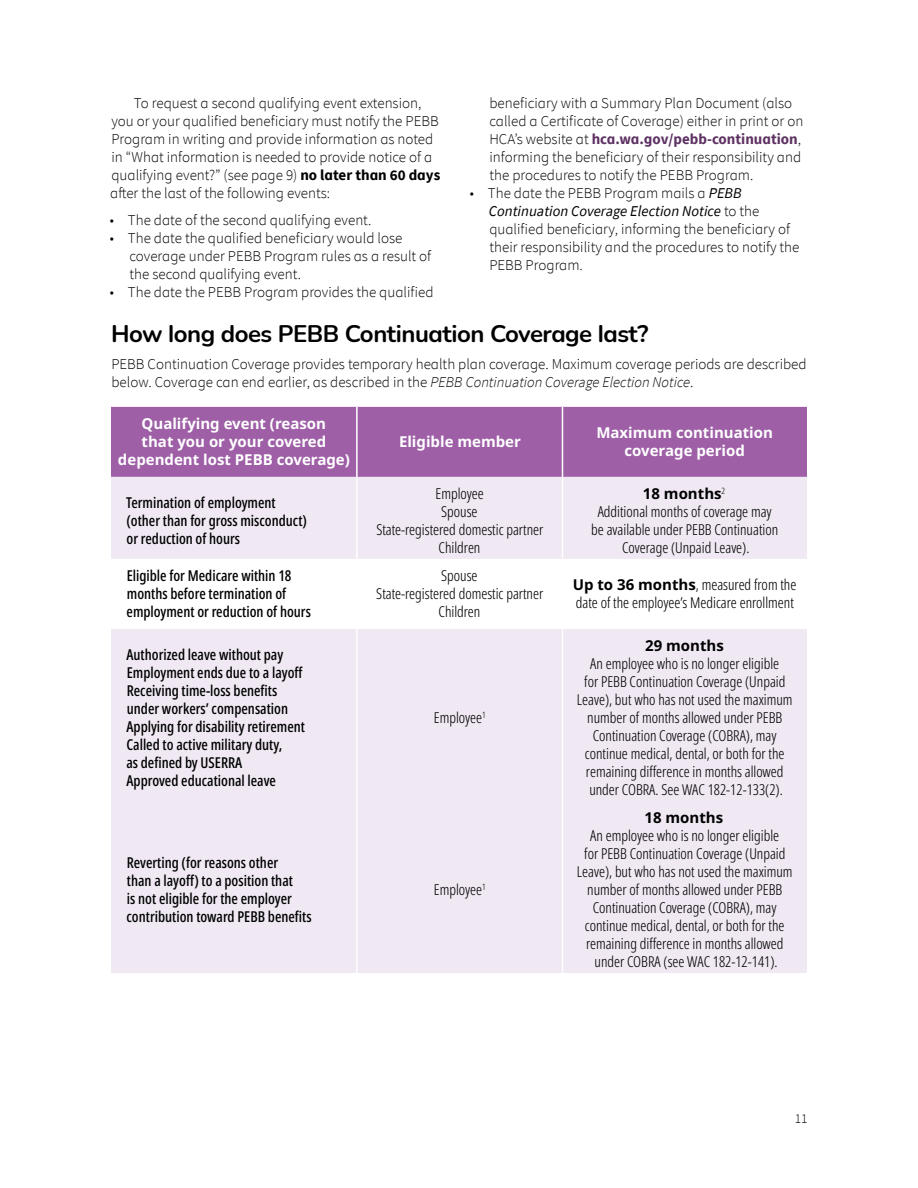
<style>
.page{position:relative;width:918px;height:1188px;background:#fff}
.page>*{position:absolute;margin:0;border:0;box-sizing:border-box;transform-origin:0 0}
.t1{font:700 24px "Nunito";letter-spacing:-.02em;color:#000}
.t2{font:300 15px/18px "Source Sans Pro";color:#000}
.t3{font:300 extra-condensed 15px/18px "Noto Sans";color:#000;text-align:center}
.t4{font:500 extra-condensed 15px/18px "Noto Sans";color:#000}
.t5{font:700 15px/18px "Noto Sans";color:#fff;text-align:center}
.t6{font:700 15px "Noto Sans";color:#000}
.t7{font:300 13.5px "Source Sans Pro";color:#000}
.s1{font-weight:700}
.s2{font-weight:700;color:#5e3263}
.s3{font-weight:400;font-style:italic}
.s4{font-style:italic}
.s5{font-weight:700;font-stretch:normal}
</style>
<div class="page">
<div style="left:111px;top:407px;width:696px;height:70px;background:#9e5fa7"></div>
<div style="left:111px;top:477px;width:696px;height:496px;background:#f0e9f4"></div>
<svg style="left:111px;top:559px;width:696px;height:70px"></svg>
<hr style="left:356px;top:407px;width:2px;height:70px;background:#fff">
<hr style="left:562px;top:407px;width:1px;height:70px;background:#fff">
<hr style="left:356px;top:477px;width:2px;height:82px;background:#fff">
<hr style="left:562px;top:477px;width:1px;height:82px;background:#fff">
<hr style="left:356px;top:559px;width:2px;height:70px;background:#fff">
<hr style="left:562px;top:559px;width:1px;height:70px;background:#fff">
<hr style="left:356px;top:629px;width:2px;height:172px;background:#fff">
<hr style="left:562px;top:629px;width:1px;height:172px;background:#fff">
<hr style="left:356px;top:801px;width:2px;height:172px;background:#fff">
<hr style="left:562px;top:801px;width:1px;height:172px;background:#fff">
<p class="t2" style="left:110px;top:94px;width:332px;text-indent:24px">To request a second qualifying event extension, you or your qualified beneficiary must notify the PEBB Program in writing and provide information as noted in “What information is needed to provide notice of a qualifying event?” (see page 9) <span class="s1">no later than 60 days </span>after the last of the following events:</p>
<p class="t2" style="left:110px;top:211px;width:263px">• The date of the second qualifying event.</p>
<p class="t2" style="left:129px;top:229px;width:303px;text-indent:-20px">• The date the qualified beneficiary would lose coverage under PEBB Program rules as a result of the second qualifying event.</p>
<p class="t2" style="left:110px;top:283px;width:325px">• The date the PEBB Program provides the qualified</p>
<p class="t2" style="left:489px;top:94px;width:316px">beneficiary with a Summary Plan Document (also called a Certificate of Coverage) either in print or on HCA’s website at <span class="s2">hca.wa.gov/pebb-continuation</span>, informing the beneficiary of their responsibility and the procedures to notify the PEBB Program.</p>
<p class="t2" style="left:489px;top:184px;width:312px;text-indent:-19px">• The date the PEBB Program mails a <span class="s3">PEBB Continuation Coverage Election Notice</span> to the qualified beneficiary, informing the beneficiary of their responsibility and the procedures to notify the PEBB Program.</p>
<h2 class="t1" style="left:111px;top:317px;width:539px">How long does PEBB Continuation Coverage last?</h2>
<p class="t2" style="left:111px;top:355px;width:697px">PEBB Continuation Coverage provides temporary health plan coverage. Maximum coverage periods are described below. Coverage can end earlier, as described in the <span class="s4">PEBB Continuation Coverage Election Notice</span>.</p>
<p class="t5" style="left:118px;top:415px;width:233px">Qualifying event (reason<br>that you or your covered dependent lost PEBB coverage)</p>
<p class="t5" style="left:399px;top:433px;width:123px">Eligible member</p>
<p class="t5" style="left:596px;top:424px;width:178px">Maximum continuation coverage period</p>
<p class="t4" style="left:126px;top:494px;width:182px">Termination of employment (other than for gross misconduct) or reduction of hours</p>
<p class="t3" style="left:436px;top:485px;width:50px">Employee</p>
<p class="t3" style="left:441px;top:503px;width:38px">Spouse</p>
<p class="t3" style="left:376px;top:521px;width:169px">State-registered domestic partner</p>
<p class="t3" style="left:439px;top:539px;width:43px">Children</p>
<p class="t4" style="left:127px;top:567px;width:186px">Eligible for Medicare within 18 months before termination of employment or reduction of hours</p>
<p class="t3" style="left:441px;top:567px;width:38px">Spouse</p>
<p class="t3" style="left:376px;top:585px;width:169px">State-registered domestic partner</p>
<p class="t3" style="left:439px;top:603px;width:43px">Children</p>
<p class="t4" style="left:127px;top:646px;width:158px">Authorized leave without pay</p>
<p class="t4" style="left:127px;top:664px;width:178px">Employment ends due to a layoff</p>
<p class="t4" style="left:127px;top:682px;width:163px">Receiving time-loss benefits under workers’ compensation</p>
<p class="t4" style="left:127px;top:718px;width:180px">Applying for disability retirement</p>
<p class="t4" style="left:126px;top:736px;width:158px">Called to active military duty, as defined by USERRA</p>
<p class="t4" style="left:127px;top:772px;width:151px">Approved educational leave</p>
<p class="t4" style="left:127px;top:854px;width:187px">Reverting (for reasons other<br>than a layoff) to a position that<br>is not eligible for the employer contribution toward PEBB benefits</p>
<p class="t3" style="left:434px;top:709px;width:53px">Employee<sup>1</sup></p>
<p class="t3" style="left:434px;top:881px;width:53px">Employee<sup>1</sup></p>
<p class="t6" style="left:643px;top:483px;width:84px">18 months<sup>2</sup></p>
<p class="t3" style="left:591px;top:503px;width:188px">Additional months of coverage may be available under PEBB Continuation<br>Coverage (Unpaid Leave).</p>
<p class="t3" style="left:573px;top:576px;width:225px;text-align:left"><span class="s5">Up to 36 months</span>, measured from the date of the employee’s Medicare enrollment</p>
<p class="t6" style="left:645px;top:635px;width:80px">29 months</p>
<p class="t3" style="left:577px;top:655px;width:217px">An employee who is no longer eligible<br>for PEBB Continuation Coverage (Unpaid Leave), but who has not used the maximum number of months allowed under PEBB Continuation Coverage (COBRA), may continue medical, dental, or both for the remaining difference in months allowed under COBRA. See WAC 182-12-133(2).</p>
<p class="t6" style="left:645px;top:807px;width:80px">18 months</p>
<p class="t3" style="left:577px;top:827px;width:217px">An employee who is no longer eligible<br>for PEBB Continuation Coverage (Unpaid Leave), but who has not used the maximum number of months allowed under PEBB Continuation Coverage (COBRA), may continue medical, dental, or both for the remaining difference in months allowed under COBRA (see WAC 182-12-141).</p>
<p class="t7" style="left:795px;top:1110px;width:14px">11</p>
</div>
